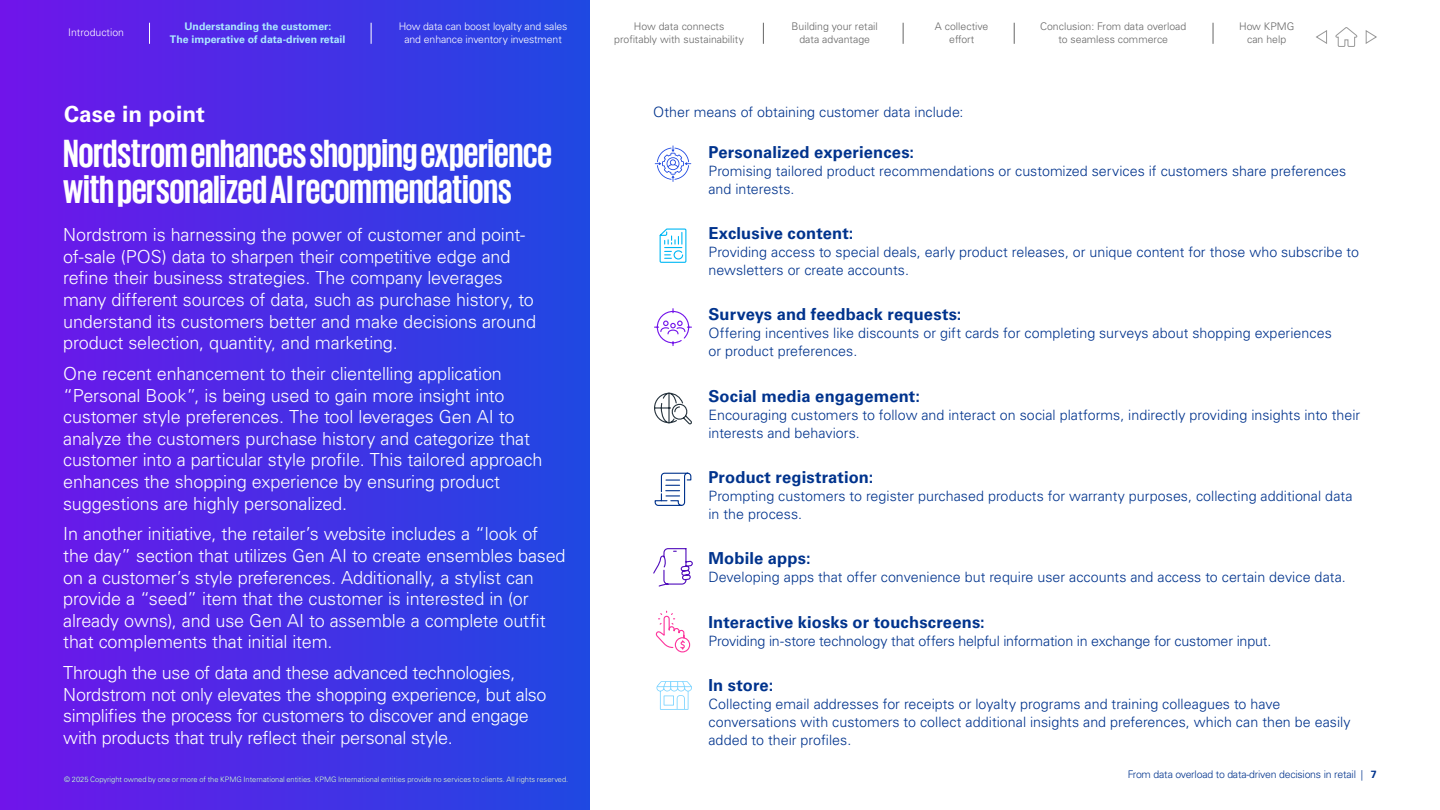
<style>
.page{position:relative;width:1440px;height:810px;background:#fff}
.page>*{position:absolute;margin:0;border:0;box-sizing:border-box;transform-origin:0 0}
.t1{font:700 40.5px/36px "KPMG";letter-spacing:-.01em;color:#fff}
.t2{font:700 22.5px "Univers LT Std";letter-spacing:.005em;color:#fff}
.t3{font:300 18px/21.6px "Univers LT Std";letter-spacing:-.01em;color:#fff}
.t4{font:700 16.5px "Univers LT Std";letter-spacing:.01em;color:#00338d}
.t5{font:300 14.25px/18px "Univers LT Std";color:#00338d}
.t6{font:300 10.5px/12.6px "Univers LT Std";color:#666;text-align:center}
.t7{font:300 10.5px/12.6px "Univers LT Std";letter-spacing:-.01em;color:#fff;text-align:center}
.t8{font:700 10.5px/12.6px "Univers LT Std";color:#aceaff;text-align:center}
.t9{font:300 10.5px "Univers LT Std";letter-spacing:-.02em;color:#00338d}
.t10{font:300 7.5px "Univers LT Std";color:#fff}
.s1{font-weight:700}
</style>
<div class="page">
<div style="left:0;top:0;width:590px;height:810px;background:linear-gradient(to right,#7014ea,#1e49e2)"></div>
<svg style="left:1212px;top:23px;width:1px;height:21px"></svg>
<svg style="left:1014px;top:23px;width:1px;height:21px"></svg>
<svg style="left:903px;top:23px;width:1px;height:21px"></svg>
<svg style="left:371px;top:23px;width:1px;height:21px"></svg>
<svg style="left:149px;top:23px;width:1px;height:21px"></svg>
<svg style="left:655px;top:145px;width:36px;height:37px"></svg>
<svg style="left:659px;top:228px;width:28px;height:35px"></svg>
<svg style="left:653px;top:308px;width:40px;height:402px"></svg>
<svg style="left:1335px;top:27px;width:22px;height:20px"></svg>
<svg style="left:1365px;top:30px;width:12px;height:14px"></svg>
<svg style="left:1316px;top:30px;width:11px;height:14px"></svg>
<p class="t7" style="left:68px;top:26px;width:58px">Introduction</p>
<p class="t8" style="left:170px;top:20px;width:177px">Understanding the customer:<br>The imperative of data-driven retail</p>
<p class="t2" style="left:64px;top:101px;width:142px">Case in point</p>
<p class="t7" style="left:399px;top:20px;width:170px">How data can boost loyalty and sales and enhance inventory investment</p>
<h1 class="t1" style="left:63px;top:134px;width:491px">Nordstrom enhances shopping experience with personalized AI recommendations</h1>
<p class="t3" style="left:63px;top:224px;width:474px">Nordstrom is harnessing the power of customer and point&shy;of-sale (POS) data to sharpen their competitive edge and refine their business strategies. The company leverages many different sources of data, such as purchase history, to understand its customers better and make decisions around product selection, quantity, and marketing.</p>
<p class="t3" style="left:63px;top:363px;width:481px">One recent enhancement to their clientelling application “Personal Book”, is being used to gain more insight into customer style preferences. The tool leverages Gen AI to analyze the customers purchase history and categorize that customer into a particular style profile. This tailored approach enhances the shopping experience by ensuring product suggestions are highly personalized.</p>
<p class="t3" style="left:63px;top:523px;width:504px">In another initiative, the retailer’s website includes a “look of the day” section that utilizes Gen AI to create ensembles based on a customer’s style preferences. Additionally, a stylist can provide a “seed” item that the customer is interested in (or already owns), and use Gen AI to assemble a complete outfit that complements that initial item.</p>
<p class="t3" style="left:63px;top:662px;width:485px">Through the use of data and these advanced technologies, Nordstrom not only elevates the shopping experience, but also simplifies the process for customers to discover and engage with products that truly reflect their personal style.</p>
<p class="t10" style="left:64px;top:775px;width:506px">© 2025 Copyright owned by one or more of the KPMG International entities. KPMG International entities provide no services to clients. All rights reserved.</p>
<p class="t6" style="left:614px;top:20px;width:131px">How data connects profitably with sustainability</p>
<p class="t6" style="left:1040px;top:20px;width:148px">Conclusion: From data overload to seamless commerce</p>
<p class="t6" style="left:1239px;top:20px;width:57px">How KPMG can help</p>
<p class="t6" style="left:791px;top:20px;width:88px">Building your retail data advantage</p>
<p class="t6" style="left:935px;top:20px;width:55px">A collective effort</p>
<p class="t5" style="left:653px;top:103px;width:312px">Other means of obtaining customer data include:</p>
<p class="t4" style="left:708px;top:142px;width:207px">Personalized experiences:</p>
<p class="t5" style="left:708px;top:162px;width:639px">Promising tailored product recommendations or customized services if customers share preferences and interests.</p>
<p class="t4" style="left:708px;top:224px;width:147px">Exclusive content:</p>
<p class="t5" style="left:708px;top:243px;width:652px">Providing access to special deals, early product releases, or unique content for those who subscribe to newsletters or create accounts.</p>
<p class="t4" style="left:708px;top:305px;width:254px">Surveys and feedback requests:</p>
<p class="t5" style="left:708px;top:324px;width:625px">Offering incentives like discounts or gift cards for completing surveys about shopping experiences or product preferences.</p>
<p class="t4" style="left:708px;top:386px;width:213px">Social media engagement:</p>
<p class="t5" style="left:708px;top:406px;width:653px">Encouraging customers to follow and interact on social platforms, indirectly providing insights into their interests and behaviors.</p>
<p class="t4" style="left:708px;top:467px;width:167px">Product registration:</p>
<p class="t5" style="left:708px;top:487px;width:645px">Prompting customers to register purchased products for warranty purposes, collecting additional data in the process.</p>
<p class="t4" style="left:708px;top:549px;width:104px">Mobile apps:</p>
<p class="t5" style="left:708px;top:568px;width:639px">Developing apps that offer convenience but require user accounts and access to certain device data.</p>
<p class="t4" style="left:708px;top:612px;width:278px">Interactive kiosks or touchscreens:</p>
<p class="t5" style="left:708px;top:632px;width:564px">Providing in-store technology that offers helpful information in exchange for customer input.</p>
<p class="t4" style="left:708px;top:675px;width:66px">In store:</p>
<p class="t5" style="left:708px;top:695px;width:643px">Collecting email addresses for receipts or loyalty programs and training colleagues to have conversations with customers to collect additional insights and preferences, which can then be easily added to their profiles.</p>
<p class="t9" style="left:1127px;top:768px;width:250px">From data overload to data-driven decisions in retail | <span class="s1">7</span></p>
</div>
